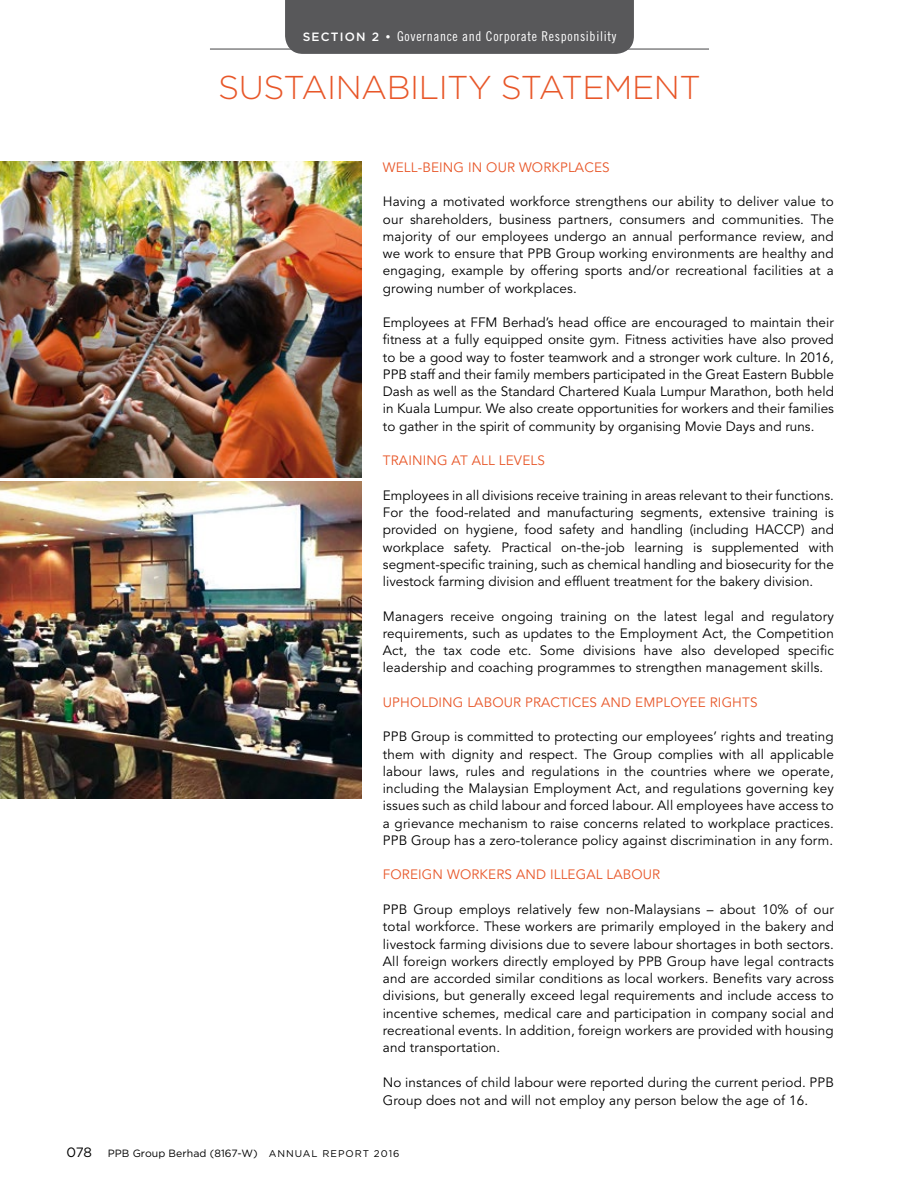
<style>
.page{position:relative;width:919px;height:1191px;background:#fff}
.page>*{position:absolute;margin:0;border:0;box-sizing:border-box;transform-origin:0 0}
.t1{font:300 33px "Gotham";letter-spacing:-.015em;color:#e85729}
.t2{font:13.5px/17.2px "Avenir LT Std";letter-spacing:.01em;color:#000;text-align:justify}
.t3{font:13.5px "Avenir LT Std";letter-spacing:.01em;color:#e85729}
.t4{font:13.5px "Trade Gothic LT Std Cn 18";letter-spacing:.05em;color:#fff}
.t5{font:13.5px "Gotham";color:#000}
.t6{font:10.5px "Gotham";letter-spacing:.005em;color:#000}
.s1{font-family:"Gotham";font-weight:500;font-size:12px}
.s2{font-size:9.75px}
</style>
<div class="page">
<img style="left:0;top:162px;width:361px;height:316px">
<img style="left:0;top:482px;width:361px;height:316px">
<div style="left:285px;top:0;width:349px;height:54px;background:#58585a"></div>
<hr style="left:210px;top:48px;width:499px;height:2px;background:#58585a">
<p class="t4" style="left:303px;top:29px;width:315px"><span class="s1">SECTION 2 •</span> Governance and Corporate Responsibility</p>
<h1 class="t1" style="left:218px;top:66px;width:484px">SUSTAINABILITY STATEMENT</h1>
<p class="t3" style="left:383px;top:159px;width:228px">WELL-BEING IN OUR WORKPLACES</p>
<p class="t2" style="left:383px;top:193px;width:452px">Having a motivated workforce strengthens our ability to deliver value to our shareholders, business partners, consumers and communities. The majority of our employees undergo an annual performance review, and we work to ensure that PPB Group working environments are healthy and engaging, example by offering sports and/or recreational facilities at a growing number of workplaces.</p>
<p class="t2" style="left:383px;top:314px;width:452px">Employees at FFM Berhad’s head office are encouraged to maintain their fitness at a fully equipped onsite gym. Fitness activities have also proved to be a good way to foster teamwork and a stronger work culture. In 2016, PPB staff and their family members participated in the Great Eastern Bubble Dash as well as the Standard Chartered Kuala Lumpur Marathon, both held in Kuala Lumpur. We also create opportunities for workers and their families to gather in the spirit of community by organising Movie Days and runs.</p>
<p class="t3" style="left:383px;top:453px;width:163px">TRAINING AT ALL LEVELS</p>
<p class="t2" style="left:383px;top:487px;width:452px">Employees in all divisions receive training in areas relevant to their functions.<br>For the food-related and manufacturing segments, extensive training is provided on hygiene, food safety and handling (including HACCP) and workplace safety. Practical on-the-job learning is supplemented with segment-specific training, such as chemical handling and biosecurity for the livestock farming division and effluent treatment for the bakery division.</p>
<p class="t2" style="left:383px;top:607px;width:452px">Managers receive ongoing training on the latest legal and regulatory requirements, such as updates to the Employment Act, the Competition Act, the tax code etc. Some divisions have also developed specific leadership and coaching programmes to strengthen management skills.</p>
<p class="t3" style="left:383px;top:694px;width:376px">UPHOLDING LABOUR PRACTICES AND EMPLOYEE RIGHTS</p>
<p class="t2" style="left:383px;top:728px;width:452px">PPB Group is committed to protecting our employees’ rights and treating them with dignity and respect. The Group complies with all applicable labour laws, rules and regulations in the countries where we operate, including the Malaysian Employment Act, and regulations governing key issues such as child labour and forced labour. All employees have access to a grievance mechanism to raise concerns related to workplace practices.<br>PPB Group has a zero-tolerance policy against discrimination in any form.</p>
<p class="t3" style="left:383px;top:867px;width:279px">FOREIGN WORKERS AND ILLEGAL LABOUR</p>
<p class="t2" style="left:383px;top:901px;width:452px">PPB Group employs relatively few non-Malaysians – about 10% of our total workforce. These workers are primarily employed in the bakery and livestock farming divisions due to severe labour shortages in both sectors.<br>All foreign workers directly employed by PPB Group have legal contracts and are accorded similar conditions as local workers. Benefits vary across divisions, but generally exceed legal requirements and include access to incentive schemes, medical care and participation in company social and recreational events. In addition, foreign workers are provided with housing and transportation.</p>
<p class="t2" style="left:383px;top:1073px;width:452px;line-height:18px">No instances of child labour were reported during the current period. PPB<br>Group does not and will not employ any person below the age of 16.</p>
<p class="t5" style="left:66px;top:1143px;width:27px">078</p>
<p class="t6" style="left:108px;top:1146px;width:293px">PPB Group Berhad (8167-W) <span class="s2">ANNUAL REPORT 2016</span></p>
</div>
